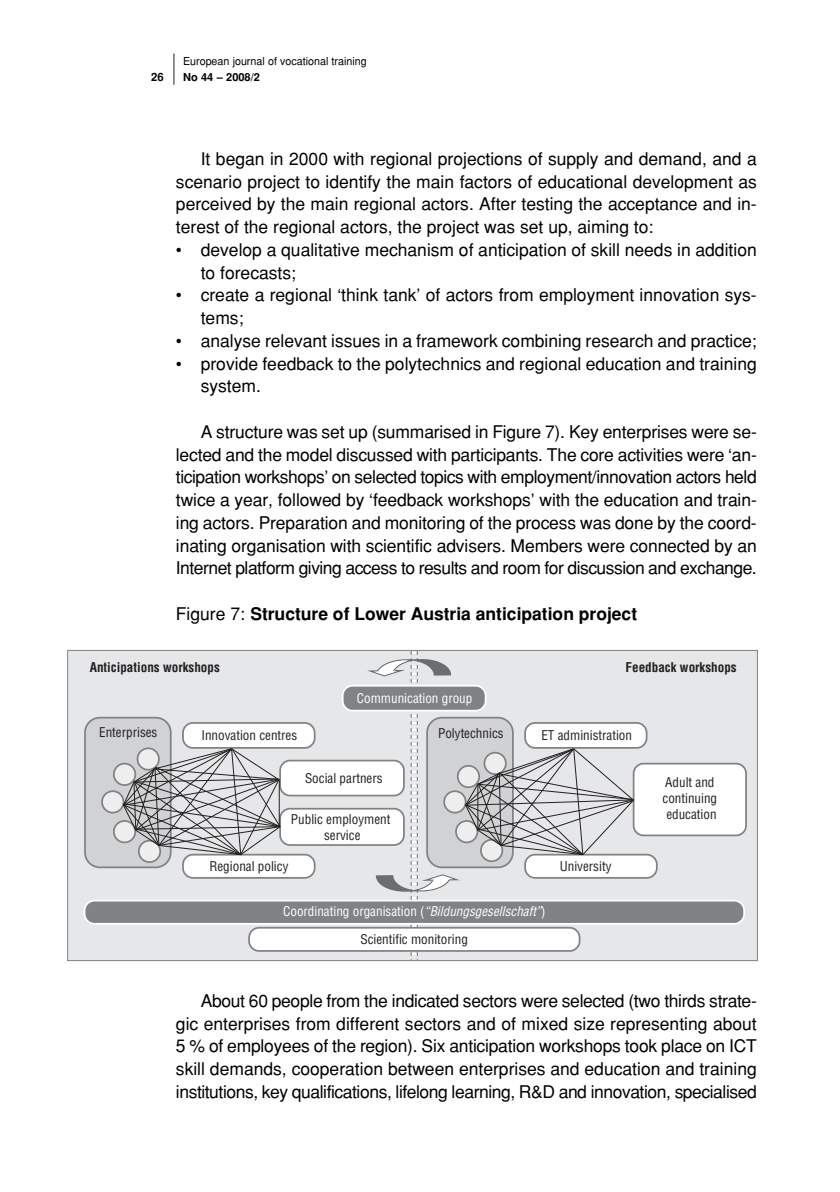
<style>
.page{position:relative;width:840px;height:1192px;background:#fff}
.page>*{position:absolute;margin:0;border:0;box-sizing:border-box;transform-origin:0 0}
.t1{font:17.5px/22.8px "Ad Hel Ad";color:#000;text-align:justify}
.t2{font:700 17.5px "Ad Hel Ad";color:#000}
.t3{font:13.12px/15.8px "Ad 33 Con Ad";color:#231f20;text-align:center}
.t4{font:13.12px/28px "Ad 33 Con Ad";color:#fff;text-align:center}
.t5{font:700 13.12px "Ad Hel Con Ad";color:#231f20}
.t6{font:700 11.38px "Ad Hel Ad";color:#000}
.t7{font:11.03px "Ad Hel Ad";color:#000}
.t8{font:700 11.03px "Ad Hel Ad";color:#000}
.s1{font-weight:400}
.s2{font-family:"Ad Hel Con Ad";font-style:italic}
.s3{color:#231f20}
</style>
<div class="page">
<hr style="left:173px;top:54px;width:2px;height:31px;background:#808080">
<div style="left:68px;top:650px;width:689px;height:310px;background:#e6e7e9"></div>
<div style="left:85px;top:900px;width:659px;height:23px;background:#808285;border-radius:10px"></div>
<div style="left:84px;top:899px;width:661px;height:25px;border:2px solid #fff;border-radius:10px"></div>
<div style="left:249px;top:927px;width:331px;height:24px;background:#fff;border-radius:10px"></div>
<div style="left:248px;top:927px;width:332px;height:24px;border:2px solid #808285;border-radius:10px"></div>
<div style="left:85px;top:717px;width:86px;height:150px;background:#d1d2d4;border-radius:15px"></div>
<div style="left:84px;top:717px;width:88px;height:151px;border:2px solid #808285;border-radius:15px"></div>
<svg style="left:139px;top:840px;width:21px;height:22px"></svg>
<div style="left:138px;top:839px;width:23px;height:24px;border:2px solid #808285;border-radius:50%"></div>
<div style="left:114px;top:763px;width:21px;height:22px;background:#eeeeef;border-radius:50%"></div>
<div style="left:113px;top:762px;width:23px;height:24px;border:2px solid #808285;border-radius:50%"></div>
<div style="left:114px;top:821px;width:21px;height:21px;background:#eeeeef;border-radius:50%"></div>
<div style="left:113px;top:820px;width:23px;height:23px;border:2px solid #808285;border-radius:50%"></div>
<div style="left:102px;top:791px;width:21px;height:21px;background:#eeeeef;border-radius:50%"></div>
<div style="left:101px;top:790px;width:23px;height:23px;border:2px solid #808285;border-radius:50%"></div>
<div style="left:183px;top:723px;width:132px;height:25px;background:#fff;border-radius:10px"></div>
<div style="left:182px;top:722px;width:134px;height:26px;border:2px solid #808285;border-radius:10px"></div>
<div style="left:183px;top:854px;width:132px;height:24px;background:#fff;border-radius:10px"></div>
<div style="left:182px;top:853px;width:134px;height:25px;border:2px solid #808285;border-radius:10px"></div>
<div style="left:280px;top:760px;width:124px;height:35px;background:#fff;border-radius:10px"></div>
<div style="left:279px;top:759px;width:126px;height:37px;border:2px solid #808285;border-radius:10px"></div>
<div style="left:280px;top:808px;width:124px;height:37px;background:#fff;border-radius:10px"></div>
<div style="left:279px;top:808px;width:126px;height:38px;border:2px solid #808285;border-radius:10px"></div>
<svg style="left:122px;top:747px;width:160px;height:109px"></svg>
<div style="left:525px;top:723px;width:122px;height:25px;background:#fff;border-radius:10px"></div>
<div style="left:524px;top:722px;width:123px;height:26px;border:2px solid #808285;border-radius:10px"></div>
<div style="left:525px;top:854px;width:132px;height:24px;background:#fff;border-radius:10px"></div>
<div style="left:524px;top:853px;width:134px;height:25px;border:2px solid #808285;border-radius:10px"></div>
<div style="left:634px;top:763px;width:112px;height:72px;background:#fff;border-radius:10px"></div>
<div style="left:633px;top:762px;width:114px;height:74px;border:2px solid #808285;border-radius:10px"></div>
<svg style="left:367px;top:650px;width:268px;height:310px"></svg>
<div style="left:343px;top:685px;width:143px;height:25px;background:#808285;border-radius:10px"></div>
<div style="left:342px;top:685px;width:144px;height:26px;border:2px solid #fff;border-radius:10px"></div>
<p class="t7" style="left:183px;top:57px;width:185px">European journal of vocational training</p>
<p class="t6" style="left:151px;top:72px;width:14px">26</p>
<p class="t8" style="left:183px;top:73px;width:78px">No 44 – 2008/2</p>
<p class="t1" style="left:176px;top:149px;width:582px;text-indent:25px">It began in 2000 with regional projections of supply and demand, and a scenario project to identify the main factors of educational development as perceived by the main regional actors. After testing the acceptance and in&shy;terest of the regional actors, the project was set up, aiming to:</p>
<p class="t1" style="left:201px;top:240px;width:558px;text-indent:-25px">• develop a qualitative mechanism of anticipation of skill needs in addition to forecasts;</p>
<p class="t1" style="left:201px;top:285px;width:558px;text-indent:-25px">• create a regional ‘think tank’ of actors from employment innovation sys&shy;tems;</p>
<p class="t1" style="left:176px;top:331px;width:582px">• analyse relevant issues in a framework combining research and practice;</p>
<p class="t1" style="left:201px;top:354px;width:558px;text-indent:-25px">• provide feedback to the polytechnics and regional education and training system.</p>
<p class="t1" style="left:176px;top:422px;width:582px;text-indent:25px">A structure was set up (summarised in Figure 7). Key enterprises were se&shy;lected and the model discussed with participants. The core activities were ‘an&shy;ticipation workshops’ on selected topics with employment/innovation actors held twice a year, followed by ‘feedback workshops’ with the education and train&shy;ing actors. Preparation and monitoring of the process was done by the coord&shy;inating organisation with scientific advisers. Members were connected by an Internet platform giving access to results and room for discussion and exchange.</p>
<p class="t2" style="left:176px;top:607px;width:463px"><span class="s1">Figure 7:</span> Structure of Lower Austria anticipation project</p>
<p class="t5" style="left:90px;top:661px;width:132px">Anticipations workshops</p>
<p class="t5" style="left:626px;top:661px;width:113px">Feedback workshops</p>
<p class="t3" style="left:99px;top:725px;width:60px">Enterprises</p>
<p class="t3" style="left:201px;top:728px;width:97px">Innovation centres</p>
<p class="t4" style="left:357px;top:685px;width:117px">Communication group</p>
<p class="t3" style="left:438px;top:726px;width:67px">Polytechnics</p>
<p class="t3" style="left:541px;top:728px;width:92px">ET administration</p>
<p class="t3" style="left:305px;top:771px;width:79px">Social partners</p>
<p class="t3" style="left:291px;top:812px;width:101px">Public employment service</p>
<p class="t3" style="left:209px;top:859px;width:81px">Regional policy</p>
<p class="t4" style="left:283px;top:898px;width:264px">Coordinating organisation (<span class="s2">“Bildungsgesellschaft”</span>)<br><span class="s3">Scientific monitoring</span></p>
<p class="t3" style="left:560px;top:859px;width:53px">University</p>
<p class="t3" style="left:663px;top:775px;width:56px;text-align:left">Adult and continuing education</p>
<p class="t1" style="left:176px;top:991px;width:582px;text-indent:25px">About 60 people from the indicated sectors were selected (two thirds strate&shy;gic enterprises from different sectors and of mixed size representing about 5 % of employees of the region). Six anticipation workshops took place on ICT skill demands, cooperation between enterprises and education and training institutions, key qualifications, lifelong learning, R&amp;D and innovation, specialised</p>
</div>
